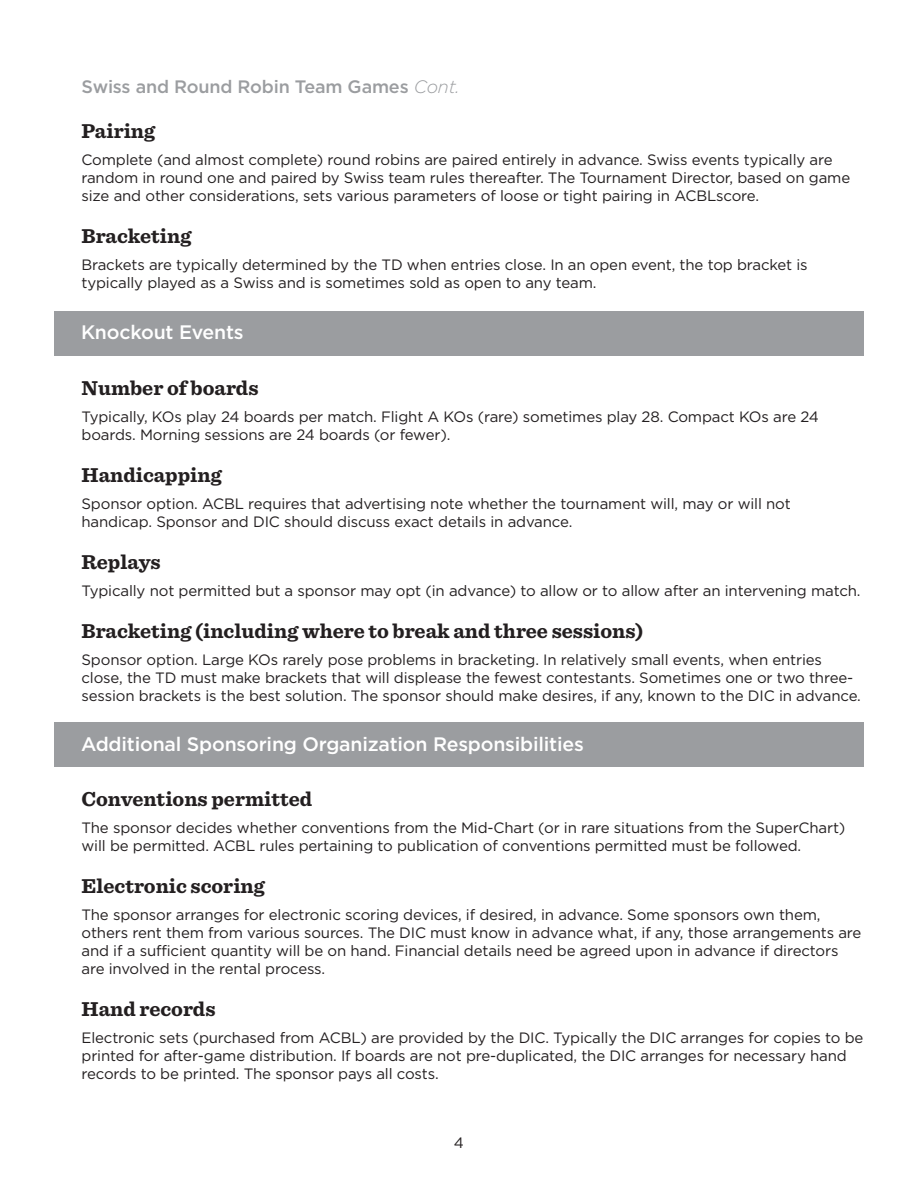
<style>
.page{position:relative;width:918px;height:1188px;background:#fff}
.page>*{position:absolute;margin:0;border:0;box-sizing:border-box;transform-origin:0 0}
.t1{font:700 21px "Sentinel";color:#231f20}
.t2{font:500 19.5px "Gotham";letter-spacing:-.01em;color:#fff}
.t3{font:500 18px "Gotham";letter-spacing:-.01em;color:#9b9da0}
.t4{font:15px/18px "Gotham";letter-spacing:-.01em;color:#231f20}
.s1{font-weight:300;font-style:italic}
</style>
<div class="page">
<div style="left:54px;top:311px;width:810px;height:45px;background:#9b9da0"></div>
<div style="left:54px;top:723px;width:810px;height:44px;background:#9b9da0"></div>
<p class="t3" style="left:82px;top:75px;width:380px">Swiss and Round Robin Team Games <span class="s1">Cont.</span></p>
<h1 class="t1" style="left:82px;top:115px;width:75px">Pairing</h1>
<p class="t4" style="left:82px;top:151px;width:770px">Complete (and almost complete) round robins are paired entirely in advance. Swiss events typically are random in round one and paired by Swiss team rules thereafter. The Tournament Director, based on game size and other considerations, sets various parameters of loose or tight pairing in ACBLscore.</p>
<h1 class="t1" style="left:82px;top:220px;width:111px">Bracketing</h1>
<p class="t4" style="left:82px;top:256px;width:728px">Brackets are typically determined by the TD when entries close. In an open event, the top bracket is typically played as a Swiss and is sometimes sold as open to any team.</p>
<h2 class="t2" style="left:81px;top:320px;width:164px">Knockout Events</h2>
<h1 class="t1" style="left:82px;top:371px;width:178px">Number of boards</h1>
<p class="t4" style="left:82px;top:407px;width:739px">Typically, KOs play 24 boards per match. Flight A KOs (rare) sometimes play 28. Compact KOs are 24 boards. Morning sessions are 24 boards (or fewer).</p>
<h1 class="t1" style="left:82px;top:458px;width:142px">Handicapping</h1>
<p class="t4" style="left:82px;top:494px;width:711px">Sponsor option. ACBL requires that advertising note whether the tournament will, may or will not handicap. Sponsor and DIC should discuss exact details in advance.</p>
<h1 class="t1" style="left:82px;top:545px;width:81px">Replays</h1>
<p class="t4" style="left:82px;top:581px;width:781px">Typically not permitted but a sponsor may opt (in advance) to allow or to allow after an intervening match.</p>
<h1 class="t1" style="left:82px;top:614px;width:564px">Bracketing (including where to break and three sessions)</h1>
<p class="t4" style="left:82px;top:650px;width:781px">Sponsor option. Large KOs rarely pose problems in bracketing. In relatively small events, when entries close, the TD must make brackets that will displease the fewest contestants. Sometimes one or two three&shy;session brackets is the best solution. The sponsor should make desires, if any, known to the DIC in advance.</p>
<h2 class="t2" style="left:81px;top:731px;width:504px">Additional Sponsoring Organization Responsibilities</h2>
<h1 class="t1" style="left:82px;top:782px;width:232px">Conventions permitted</h1>
<p class="t4" style="left:82px;top:818px;width:765px">The sponsor decides whether conventions from the Mid-Chart (or in rare situations from the SuperChart) will be permitted. ACBL rules pertaining to publication of conventions permitted must be followed.</p>
<h1 class="t1" style="left:82px;top:869px;width:185px">Electronic scoring</h1>
<p class="t4" style="left:82px;top:905px;width:781px">The sponsor arranges for electronic scoring devices, if desired, in advance. Some sponsors own them, others rent them from various sources. The DIC must know in advance what, if any, those arrangements are and if a sufficient quantity will be on hand. Financial details need be agreed upon in advance if directors are involved in the rental process.</p>
<h1 class="t1" style="left:82px;top:992px;width:135px">Hand records</h1>
<p class="t4" style="left:82px;top:1028px;width:783px">Electronic sets (purchased from ACBL) are provided by the DIC. Typically the DIC arranges for copies to be printed for after-game distribution. If boards are not pre-duplicated, the DIC arranges for necessary hand records to be printed. The sponsor pays all costs.</p>
<p class="t4" style="left:454px;top:1133px;width:12px">4</p>
</div>
